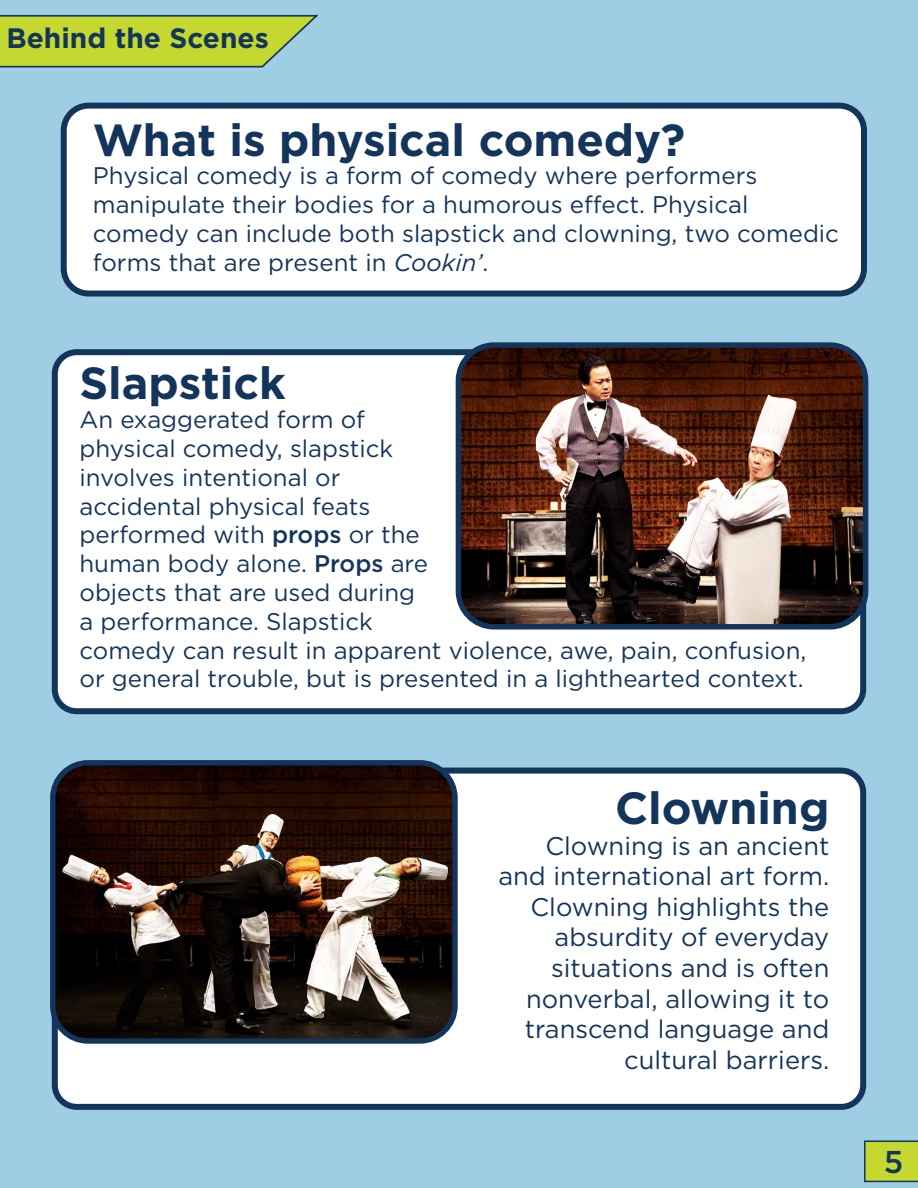
<style>
.page{position:relative;width:918px;height:1188px;background:#9fcde4}
.page>*{position:absolute;margin:0;border:0;box-sizing:border-box;transform-origin:0 0}
.t1{font:700 45px "Gotham";color:#14355b}
.t2{font:500 31.5px "Gotham";color:#14355b}
.t3{font:700 28.05px "Gotham";color:#14355b}
.t4{font:25.5px/30.6px "Gotham";color:#14355b;text-align:right}
.t5{font:24px/28.8px "Gotham";color:#14355b}
.s1{font-style:italic}
.s2{font-weight:500}
</style>
<div class="page">
<div style="left:64px;top:106px;width:800px;height:188px;background:#fff;border-radius:25px"></div>
<div style="left:61px;top:103px;width:806px;height:194px;border:6px solid #14355b;border-radius:25px"></div>
<div style="left:55px;top:352px;width:808px;height:359px;background:#fff;border-radius:22px"></div>
<div style="left:52px;top:349px;width:814px;height:365px;border:6px solid #14355b;border-radius:22px"></div>
<div style="left:55px;top:771px;width:808px;height:336px;background:#fff;border-radius:22px"></div>
<div style="left:52px;top:768px;width:814px;height:342px;border:6px solid #14355b;border-radius:22px"></div>
<svg style="left:0;top:15px;width:319px;height:53px;background:#b5cc44"></svg>
<svg style="left:864px;top:1140px;width:54px;height:43px;background:#b2c839"></svg>
<img style="left:458px;top:348px;width:408px;height:279px">
<div style="left:456px;top:342px;width:412px;height:288px;border:5px solid #14355b;border-radius:36px"></div>
<img style="left:53px;top:766px;width:402px;height:275px">
<div style="left:50px;top:760px;width:408px;height:284px;border:5px solid #14355b;border-radius:35px"></div>
<p class="t3" style="left:7px;top:19px;width:264px">Behind the Scenes</p>
<h1 class="t1" style="left:93px;top:110px;width:594px">What is physical comedy?</h1>
<p class="t5" style="left:93px;top:161px;width:748px">Physical comedy is a form of comedy where performers manipulate their bodies for a humorous effect. Physical comedy can include both slapstick and clowning, two comedic forms that are present in <span class="s1">Cookin’</span>.</p>
<h1 class="t1" style="left:80px;top:354px;width:208px">Slapstick</h1>
<p class="t5" style="left:80px;top:405px;width:728px">An exaggerated form of<br>physical comedy, slapstick<br>involves intentional or<br>accidental physical feats<br>performed with <span class="s2">props</span> or the<br>human body alone. <span class="s2">Props</span> are<br>objects that are used during<br>a performance. Slapstick<br>comedy can result in apparent violence, awe, pain, confusion, or general trouble, but is presented in a lighthearted context.</p>
<h1 class="t1" style="left:615px;top:778px;width:216px">Clowning</h1>
<p class="t4" style="left:498px;top:830px;width:332px">Clowning is an ancient and international art form.<br>Clowning highlights the absurdity of everyday situations and is often nonverbal, allowing it to transcend language and cultural barriers.</p>
<h2 class="t2" style="left:884px;top:1141px;width:21px">5</h2>
</div>
